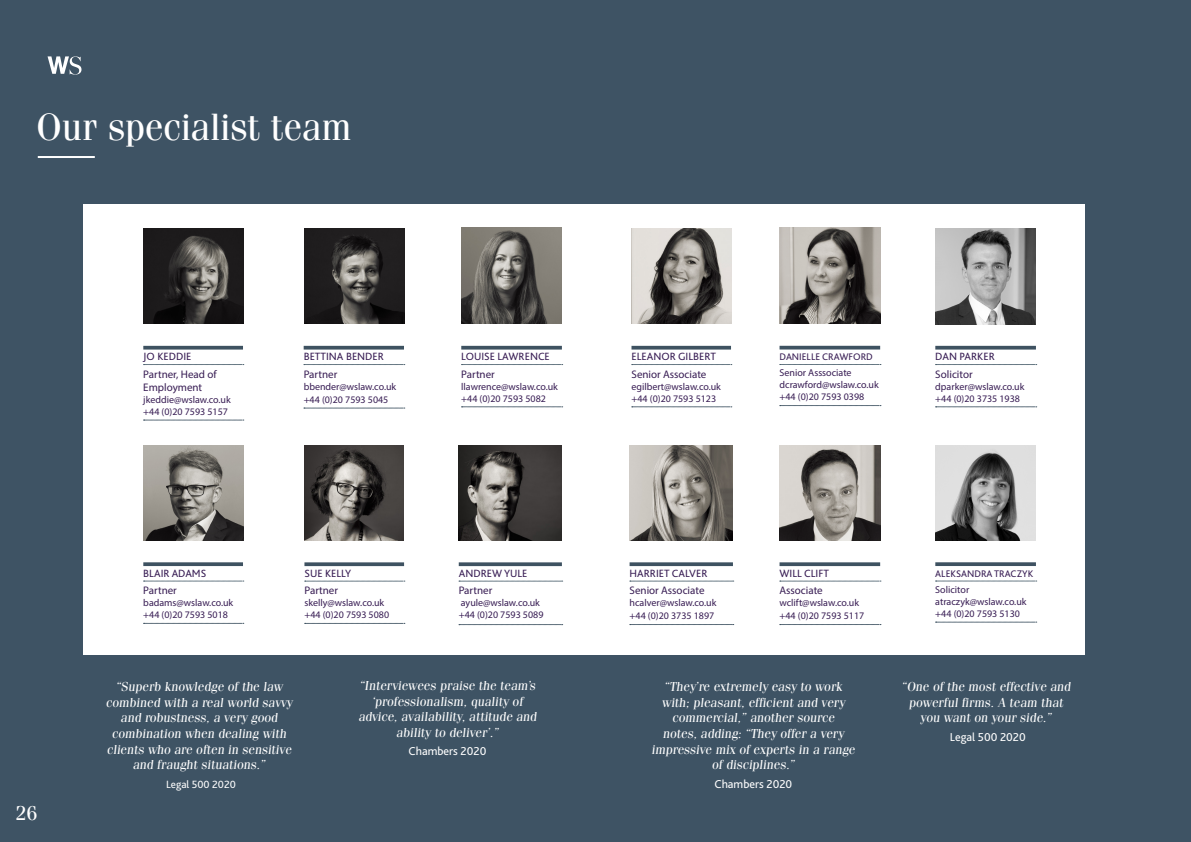
<style>
.page{position:relative;width:1191px;height:842px;background:#3e5364}
.page>*{position:absolute;margin:0;border:0;box-sizing:border-box;transform-origin:0 0}
.t1{font:38px "Fenice Std";letter-spacing:-.01em;color:#fff}
.t2{font:20px "Fenice Std";color:#fff}
.t3{font:13px/15.6px "Fenice Std";color:#fff;text-align:center}
.t4{font:12px "Bliss";color:#fff}
.Org_Team_A_Lead_Name{font:11px "Bliss";color:#371c53}
.Org_Team_Job_Title{font:11px/13.2px "Myriad Pro";color:#371c53}
.t5{font:11px "Bliss";color:#fff}
.Org_Team_Job_Title-2{font:10px/12px "Myriad Pro";color:#371c53}
.Org_Team_A_Lead_Name-2{font:10px "Bliss";color:#371c53}
</style>
<div class="page">
<div style="left:84px;top:204px;width:1000px;height:451px;background:#fff"></div>
<svg style="left:48px;top:56px;width:33px;height:19px"></svg>
<hr style="left:38px;top:156px;width:57px;height:2px;background:#fff">
<img style="left:143px;top:228px;width:100px;height:95px">
<svg style="left:143px;top:346px;width:100px;height:4px"></svg>
<svg style="left:143px;top:364px;width:101px;height:1px"></svg>
<svg style="left:143px;top:420px;width:101px;height:1px"></svg>
<img style="left:304px;top:228px;width:100px;height:95px">
<img style="left:461px;top:227px;width:101px;height:96px">
<svg style="left:304px;top:346px;width:100px;height:4px"></svg>
<svg style="left:304px;top:364px;width:101px;height:1px"></svg>
<svg style="left:304px;top:408px;width:101px;height:1px"></svg>
<svg style="left:461px;top:346px;width:101px;height:4px"></svg>
<svg style="left:461px;top:364px;width:102px;height:1px"></svg>
<svg style="left:461px;top:407px;width:102px;height:1px"></svg>
<hr style="left:779px;top:346px;width:101px;height:3px;background:#3e5261">
<svg style="left:779px;top:364px;width:102px;height:1px"></svg>
<svg style="left:779px;top:405px;width:102px;height:1px"></svg>
<img style="left:779px;top:227px;width:101px;height:97px">
<svg style="left:631px;top:346px;width:100px;height:4px"></svg>
<svg style="left:631px;top:364px;width:101px;height:1px"></svg>
<svg style="left:631px;top:407px;width:101px;height:1px"></svg>
<img style="left:631px;top:228px;width:100px;height:95px">
<svg style="left:935px;top:346px;width:101px;height:4px"></svg>
<svg style="left:935px;top:364px;width:101px;height:1px"></svg>
<svg style="left:935px;top:407px;width:101px;height:1px"></svg>
<img style="left:935px;top:228px;width:101px;height:96px">
<img style="left:143px;top:446px;width:100px;height:94px">
<svg style="left:143px;top:562px;width:100px;height:4px"></svg>
<svg style="left:143px;top:581px;width:101px;height:1px"></svg>
<svg style="left:143px;top:623px;width:101px;height:1px"></svg>
<img style="left:304px;top:446px;width:99px;height:94px">
<svg style="left:304px;top:562px;width:100px;height:4px"></svg>
<svg style="left:305px;top:581px;width:100px;height:1px"></svg>
<svg style="left:305px;top:623px;width:100px;height:1px"></svg>
<img style="left:459px;top:446px;width:103px;height:94px">
<svg style="left:459px;top:562px;width:103px;height:4px"></svg>
<svg style="left:459px;top:581px;width:104px;height:1px"></svg>
<svg style="left:459px;top:624px;width:104px;height:1px"></svg>
<svg style="left:629px;top:562px;width:104px;height:4px"></svg>
<svg style="left:630px;top:581px;width:103px;height:1px"></svg>
<svg style="left:630px;top:624px;width:103px;height:1px"></svg>
<img style="left:629px;top:446px;width:104px;height:94px">
<svg style="left:779px;top:562px;width:101px;height:4px"></svg>
<svg style="left:779px;top:581px;width:102px;height:1px"></svg>
<svg style="left:779px;top:624px;width:102px;height:1px"></svg>
<img style="left:779px;top:446px;width:101px;height:94px">
<svg style="left:935px;top:562px;width:101px;height:4px"></svg>
<svg style="left:935px;top:581px;width:101px;height:1px"></svg>
<svg style="left:935px;top:622px;width:101px;height:1px"></svg>
<img style="left:935px;top:446px;width:101px;height:94px">
<p class="t1" style="left:36px;top:104px;width:317px">Our specialist team</p>
<p class="t2" style="left:16px;top:801px;width:24px">26</p>
<p class="Org_Team_A_Lead_Name" style="left:143px;top:350px;width:50px">JO KEDDIE</p>
<p class="Org_Team_Job_Title" style="left:143px;top:367px;width:75px">Partner, Head of<br>Employment</p>
<p class="Org_Team_Job_Title-2" style="left:143px;top:393px;width:89px">jkeddie@wslaw.co.uk +44 (0)20 7593 5157</p>
<p class="Org_Team_A_Lead_Name" style="left:304px;top:350px;width:82px">BETTINA BENDER</p>
<p class="Org_Team_Job_Title" style="left:304px;top:367px;width:35px">Partner</p>
<p class="Org_Team_Job_Title-2" style="left:304px;top:379px;width:94px;line-height:13.2px">bbender@wslaw.co.uk +44 (0)20 7593 5045</p>
<p class="Org_Team_A_Lead_Name" style="left:461px;top:350px;width:90px">LOUISE LAWRENCE</p>
<p class="Org_Team_Job_Title" style="left:461px;top:367px;width:35px">Partner</p>
<p class="Org_Team_Job_Title-2" style="left:461px;top:380px;width:98px">llawrence@wslaw.co.uk +44 (0)20 7593 5082</p>
<p class="Org_Team_A_Lead_Name" style="left:143px;top:566px;width:65px">BLAIR ADAMS</p>
<p class="Org_Team_Job_Title" style="left:143px;top:584px;width:35px">Partner</p>
<p class="Org_Team_Job_Title-2" style="left:143px;top:596px;width:91px">badams@wslaw.co.uk +44 (0)20 7593 5018</p>
<p class="Org_Team_A_Lead_Name" style="left:304px;top:566px;width:48px">SUE KELLY</p>
<p class="Org_Team_Job_Title" style="left:304px;top:584px;width:35px">Partner</p>
<p class="Org_Team_Job_Title-2" style="left:304px;top:597px;width:86px">skelly@wslaw.co.uk +44 (0)20 7593 5080</p>
<p class="Org_Team_A_Lead_Name" style="left:459px;top:566px;width:70px">ANDREW YULE</p>
<p class="Org_Team_Job_Title" style="left:459px;top:584px;width:35px">Partner</p>
<p class="Org_Team_Job_Title-2" style="left:459px;top:597px;width:86px">ayule@wslaw.co.uk +44 (0)20 7593 5089</p>
<p class="t3" style="left:106px;top:679px;width:189px">“Superb knowledge of the law combined with a real world savvy and robustness, a very good combination when dealing with clients who are often in sensitive and fraught situations.”</p>
<p class="t5" style="left:166px;top:777px;width:71px">Legal 500 2020</p>
<p class="t3" style="left:358px;top:678px;width:182px">“Interviewees praise the team’s ‘professionalism, quality of advice, availability, attitude and ability to deliver’.”</p>
<p class="t4" style="left:408px;top:744px;width:79px">Chambers 2020</p>
<p class="Org_Team_A_Lead_Name" style="left:631px;top:350px;width:86px">ELEANOR GILBERT</p>
<p class="Org_Team_Job_Title" style="left:631px;top:367px;width:76px">Senior Associate</p>
<p class="Org_Team_Job_Title-2" style="left:631px;top:380px;width:91px">egilbert@wslaw.co.uk +44 (0)20 7593 5123</p>
<p class="Org_Team_A_Lead_Name-2" style="left:779px;top:351px;width:95px">DANIELLE CRAWFORD</p>
<p class="Org_Team_Job_Title-2" style="left:779px;top:367px;width:101px">Senior Asssociate dcrawford@wslaw.co.uk +44 (0)20 7593 0398</p>
<p class="Org_Team_A_Lead_Name" style="left:935px;top:350px;width:61px">DAN PARKER</p>
<p class="Org_Team_Job_Title" style="left:935px;top:367px;width:39px">Solicitor</p>
<p class="Org_Team_Job_Title-2" style="left:935px;top:380px;width:91px">dparker@wslaw.co.uk +44 (0)20 3735 1938</p>
<p class="Org_Team_A_Lead_Name" style="left:629px;top:566px;width:79px">HARRIET CALVER</p>
<p class="Org_Team_Job_Title" style="left:629px;top:584px;width:76px">Senior Associate</p>
<p class="Org_Team_Job_Title-2" style="left:629px;top:596px;width:88px;line-height:13.2px">hcalver@wslaw.co.uk +44 (0)20 3735 1897</p>
<p class="Org_Team_A_Lead_Name" style="left:779px;top:566px;width:51px">WILL CLIFT</p>
<p class="Org_Team_Job_Title" style="left:779px;top:584px;width:45px">Associate</p>
<p class="Org_Team_Job_Title-2" style="left:779px;top:596px;width:86px;line-height:13.2px">wclift@wslaw.co.uk +44 (0)20 7593 5117</p>
<p class="t3" style="left:651px;top:679px;width:207px">“They’re extremely easy to work with; pleasant, efficient and very commercial,” another source<br>notes, adding: “They offer a very impressive mix of experts in a range of disciplines.”</p>
<p class="t4" style="left:714px;top:776px;width:79px">Chambers 2020</p>
<p class="Org_Team_A_Lead_Name-2" style="left:935px;top:567px;width:99px">ALEKSANDRA TRACZYK</p>
<p class="Org_Team_Job_Title-2" style="left:935px;top:583px;width:93px">Solicitor atraczyk@wslaw.co.uk +44 (0)20 7593 5130</p>
<p class="t3" style="left:901px;top:679px;width:172px">“One of the most effective and powerful firms. A team that you want on your side.”</p>
<p class="t4" style="left:949px;top:729px;width:78px">Legal 500 2020</p>
</div>
